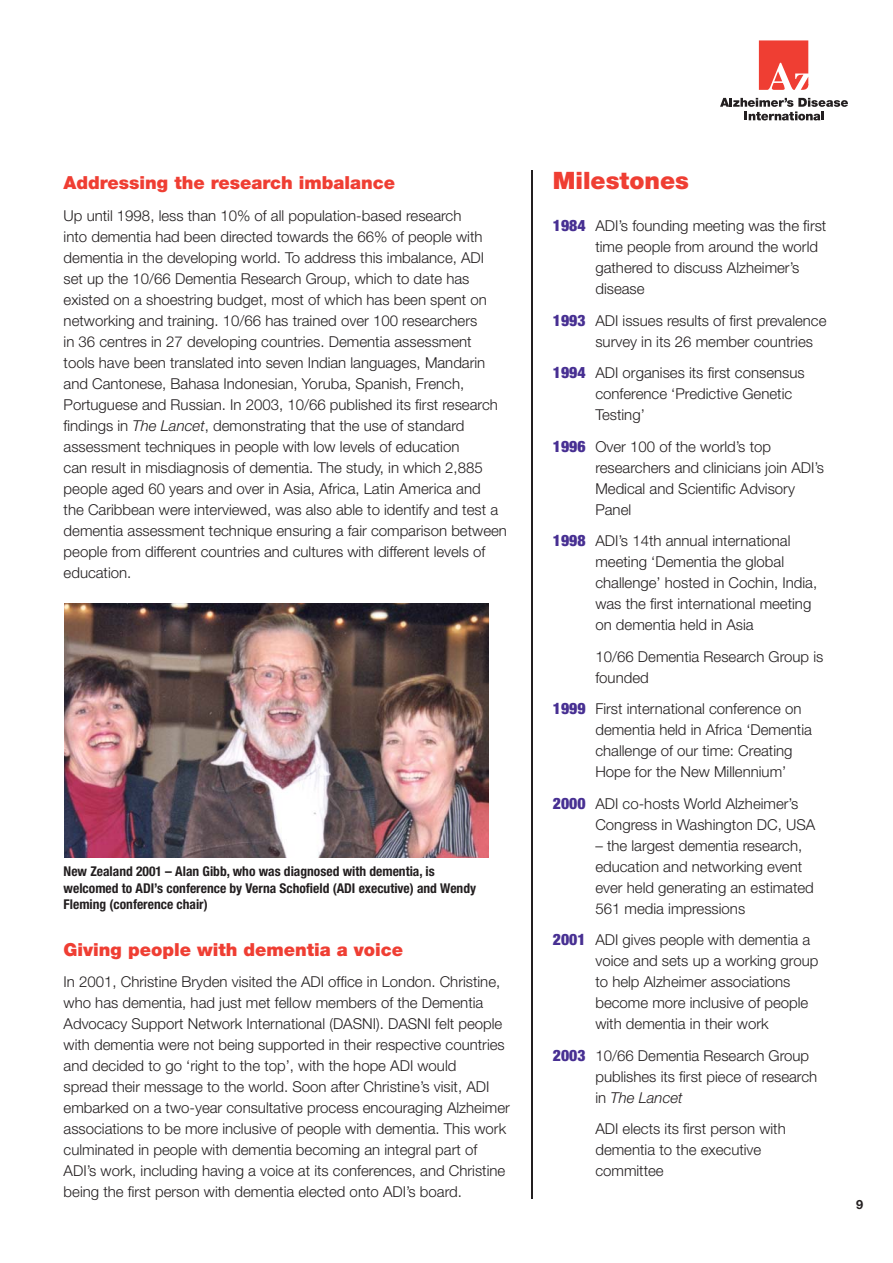
<style>
.page{position:relative;width:893px;height:1263px;background:#fff}
.page>*{position:absolute;margin:0;border:0;box-sizing:border-box;transform-origin:0 0}
.t1{font:900 24px "Helvetica Neue";color:#ef3e33}
.t2{font:900 18px "Helvetica Neue";color:#ef3e33}
.t3{font:300 15px/21px "Helvetica Neue";color:#231f20}
.t4{font:700 condensed 13.5px/16.5px "Helvetica Neue";color:#231f20}
.t5{font:700 12.75px "Helvetica Neue";color:#231f20}
.s1{font-style:italic}
.s2{font-weight:900;font-stretch:condensed;font-size:15.75px;color:#472f92}
</style>
<div class="page">
<svg style="left:720px;top:40px;width:128px;height:81px"></svg>
<div style="left:771px;top:83px;width:13px;height:7px;background:#ef3e33;border-radius:2px"></div>
<hr style="left:531px;top:170px;width:1px;height:1029px;background:#231f20">
<img style="left:64px;top:604px;width:424px;height:254px">
<p class="t2" style="left:64px;top:176px;width:333px">Addressing the research imbalance</p>
<p class="t3" style="left:64px;top:206px;width:445px">Up until 1998, less than 10% of all population-based research<br>into dementia had been directed towards the 66% of people with dementia in the developing world. To address this imbalance, ADI set up the 10/66 Dementia Research Group, which to date has existed on a shoestring budget, most of which has been spent on networking and training. 10/66 has trained over 100 researchers<br>in 36 centres in 27 developing countries. Dementia assessment<br>tools have been translated into seven Indian languages, Mandarin and Cantonese, Bahasa Indonesian, Yoruba, Spanish, French, Portuguese and Russian. In 2003, 10/66 published its first research findings in <span class="s1">The Lancet</span>, demonstrating that the use of standard assessment techniques in people with low levels of education<br>can result in misdiagnosis of dementia. The study, in which 2,885 people aged 60 years and over in Asia, Africa, Latin America and<br>the Caribbean were interviewed, was also able to identify and test a dementia assessment technique ensuring a fair comparison between people from different countries and cultures with different levels of education.</p>
<p class="t4" style="left:64px;top:864px;width:414px">New Zealand 2001 – Alan Gibb, who was diagnosed with dementia, is welcomed to ADI’s conference by Verna Schofield (ADI executive) and Wendy<br>Fleming (conference chair)</p>
<p class="t2" style="left:64px;top:943px;width:341px">Giving people with dementia a voice</p>
<p class="t3" style="left:64px;top:973px;width:447px">In 2001, Christine Bryden visited the ADI office in London. Christine, who has dementia, had just met fellow members of the Dementia Advocacy Support Network International (DASNI). DASNI felt people with dementia were not being supported in their respective countries and decided to go ‘right to the top’, with the hope ADI would<br>spread their message to the world. Soon after Christine’s visit, ADI embarked on a two-year consultative process encouraging Alzheimer associations to be more inclusive of people with dementia. This work culminated in people with dementia becoming an integral part of ADI’s work, including having a voice at its conferences, and Christine being the first person with dementia elected onto ADI’s board.</p>
<h1 class="t1" style="left:553px;top:172px;width:138px">Milestones</h1>
<p class="t3" style="left:595px;top:217px;width:232px;text-indent:-43px"><span class="s2">1984</span> ADI’s founding meeting was the first time people from around the world gathered to discuss Alzheimer’s disease</p>
<p class="t3" style="left:595px;top:311px;width:233px;text-indent:-43px"><span class="s2">1993</span> ADI issues results of first prevalence survey in its 26 member countries</p>
<p class="t3" style="left:595px;top:364px;width:211px;text-indent:-43px"><span class="s2">1994</span> ADI organises its first consensus conference ‘Predictive Genetic<br>Testing’</p>
<p class="t3" style="left:595px;top:437px;width:230px;text-indent:-43px"><span class="s2">1996</span> Over 100 of the world’s top researchers and clinicians join ADI’s<br>Medical and Scientific Advisory<br>Panel</p>
<p class="t3" style="left:595px;top:532px;width:223px;text-indent:-43px"><span class="s2">1998</span> ADI’s 14th annual international meeting ‘Dementia the global challenge’ hosted in Cochin, India, was the first international meeting on dementia held in Asia</p>
<p class="t3" style="left:595px;top:647px;width:229px">10/66 Dementia Research Group is founded</p>
<p class="t3" style="left:595px;top:700px;width:218px;text-indent:-43px"><span class="s2">1999</span> First international conference on dementia held in Africa ‘Dementia challenge of our time: Creating Hope for the New Millennium’</p>
<p class="t3" style="left:595px;top:794px;width:221px;text-indent:-43px"><span class="s2">2000</span> ADI co-hosts World Alzheimer’s<br>Congress in Washington DC, USA</p>
<p class="t3" style="left:595px;top:836px;width:220px">– the largest dementia research, education and networking event ever held generating an estimated<br>561 media impressions</p>
<p class="t3" style="left:595px;top:931px;width:224px;text-indent:-43px"><span class="s2">2001</span> ADI gives people with dementia a voice and sets up a working group to help Alzheimer associations become more inclusive of people with dementia in their work</p>
<p class="t3" style="left:595px;top:1046px;width:223px;text-indent:-43px"><span class="s2">2003</span> 10/66 Dementia Research Group publishes its first piece of research in <span class="s1">The Lancet</span></p>
<p class="t3" style="left:595px;top:1120px;width:192px">ADI elects its first person with dementia to the executive committee</p>
<p class="t5" style="left:856px;top:1200px;width:9px">9</p>
</div>
